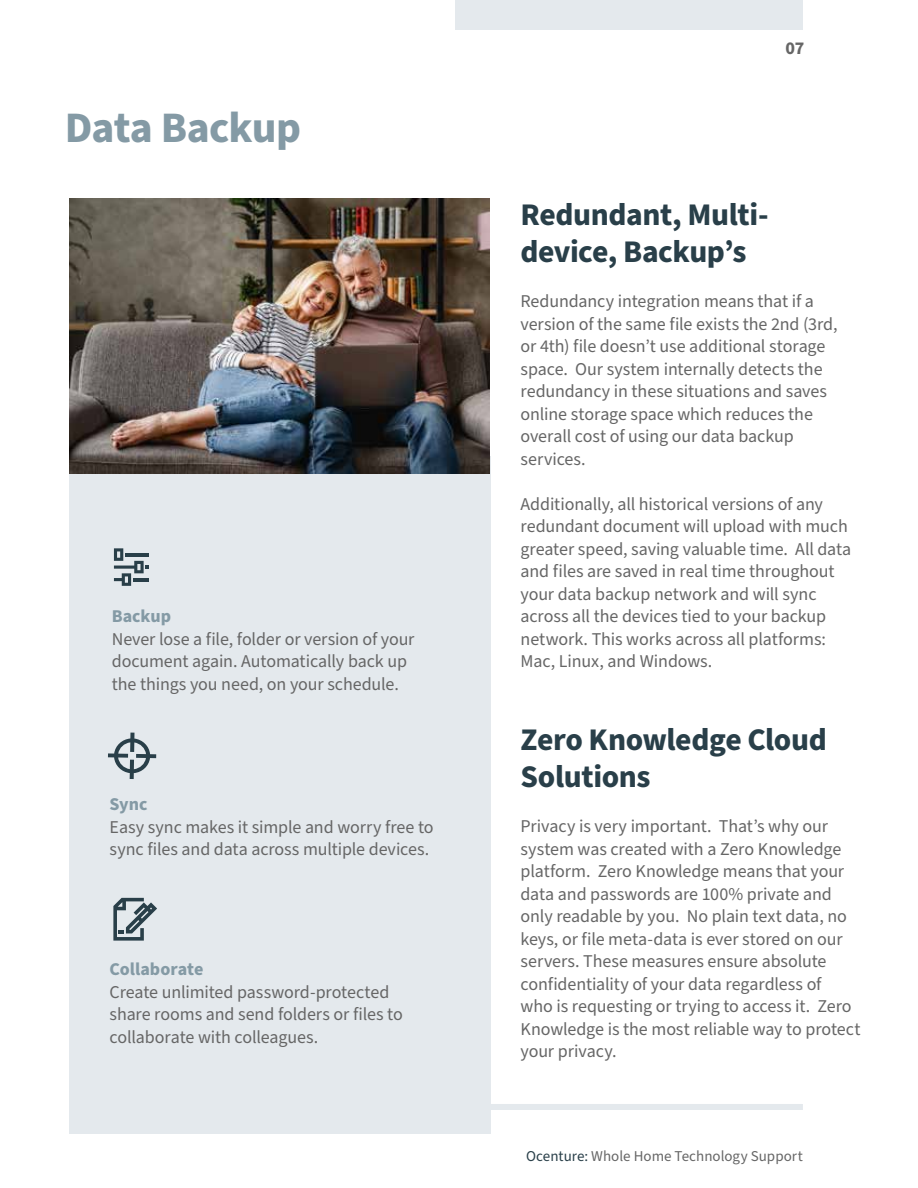
<style>
.page{position:relative;width:918px;height:1188px;background:#fff}
.page>*{position:absolute;margin:0;border:0;box-sizing:border-box;transform-origin:0 0}
.t1{font:700 43.5px "Source Sans Pro";letter-spacing:-.02em;color:#849aa5}
.t2{font:700 31.5px/37.5px "Source Sans Pro";letter-spacing:-.015em;color:#293f49}
.t3{font:18px/22.5px "Source Sans Pro";letter-spacing:-.005em;color:#666}
.t4{font:700 18px "Source Sans Pro";color:#849aa5}
.t5{font:700 18px "Source Sans Pro";color:#666}
.t6{font:15px "Source Sans Pro";letter-spacing:.005em;color:#666}
.s1{color:#293f49}
</style>
<div class="page">
<div style="left:455px;top:0;width:348px;height:30px;background:#e4e9ed"></div>
<div style="left:90px;top:1104px;width:713px;height:6px;background:#e4e9ed"></div>
<div style="left:69px;top:456px;width:421px;height:678px;background:#e4e9ed"></div>
<img style="left:69px;top:198px;width:421px;height:276px">
<svg style="left:113px;top:898px;width:44px;height:43px"></svg>
<svg style="left:108px;top:733px;width:48px;height:46px"></svg>
<svg style="left:114px;top:548px;width:34px;height:38px"></svg>
<hr style="left:133px;top:578px;width:15px;height:3px;background:#293f49">
<h1 class="t1" style="left:65px;top:98px;width:238px">Data Backup</h1>
<p class="t4" style="left:112px;top:604px;width:61px">Backup</p>
<p class="t3" style="left:112px;top:628px;width:304px">Never lose a file, folder or version of your document again. Automatically back up the things you need, on your schedule.</p>
<p class="t4" style="left:110px;top:792px;width:39px">Sync</p>
<p class="t3" style="left:110px;top:816px;width:326px">Easy sync makes it simple and worry free to sync files and data across multiple devices.</p>
<p class="t4" style="left:110px;top:957px;width:95px">Collaborate</p>
<p class="t3" style="left:110px;top:981px;width:295px">Create unlimited password-protected share rooms and send folders or files to collaborate with colleagues.</p>
<p class="t5" style="left:785px;top:36px;width:21px">07</p>
<h2 class="t2" style="left:521px;top:197px;width:250px">Redundant, Multi&shy;device, Backup’s</h2>
<p class="t3" style="left:521px;top:291px;width:319px">Redundancy integration means that if a version of the same file exists the 2nd (3rd, or 4th) file doesn’t use additional storage space. Our system internally detects the redundancy in these situations and saves online storage space which reduces the overall cost of using our data backup services.</p>
<p class="t3" style="left:521px;top:493px;width:332px">Additionally, all historical versions of any redundant document will upload with much greater speed, saving valuable time. All data and files are saved in real time throughout your data backup network and will sync across all the devices tied to your backup network. This works across all platforms:<br>Mac, Linux, and Windows.</p>
<h2 class="t2" style="left:521px;top:722px;width:308px">Zero Knowledge Cloud<br>Solutions</h2>
<p class="t3" style="left:521px;top:816px;width:341px">Privacy is very important. That’s why our system was created with a Zero Knowledge platform. Zero Knowledge means that your data and passwords are 100% private and only readable by you. No plain text data, no keys, or file meta-data is ever stored on our servers. These measures ensure absolute confidentiality of your data regardless of<br>who is requesting or trying to access it. Zero Knowledge is the most reliable way to protect your privacy.</p>
<p class="t6" style="left:526px;top:1146px;width:278px"><span class="s1">Ocenture:</span> Whole Home Technology Support</p>
</div>
